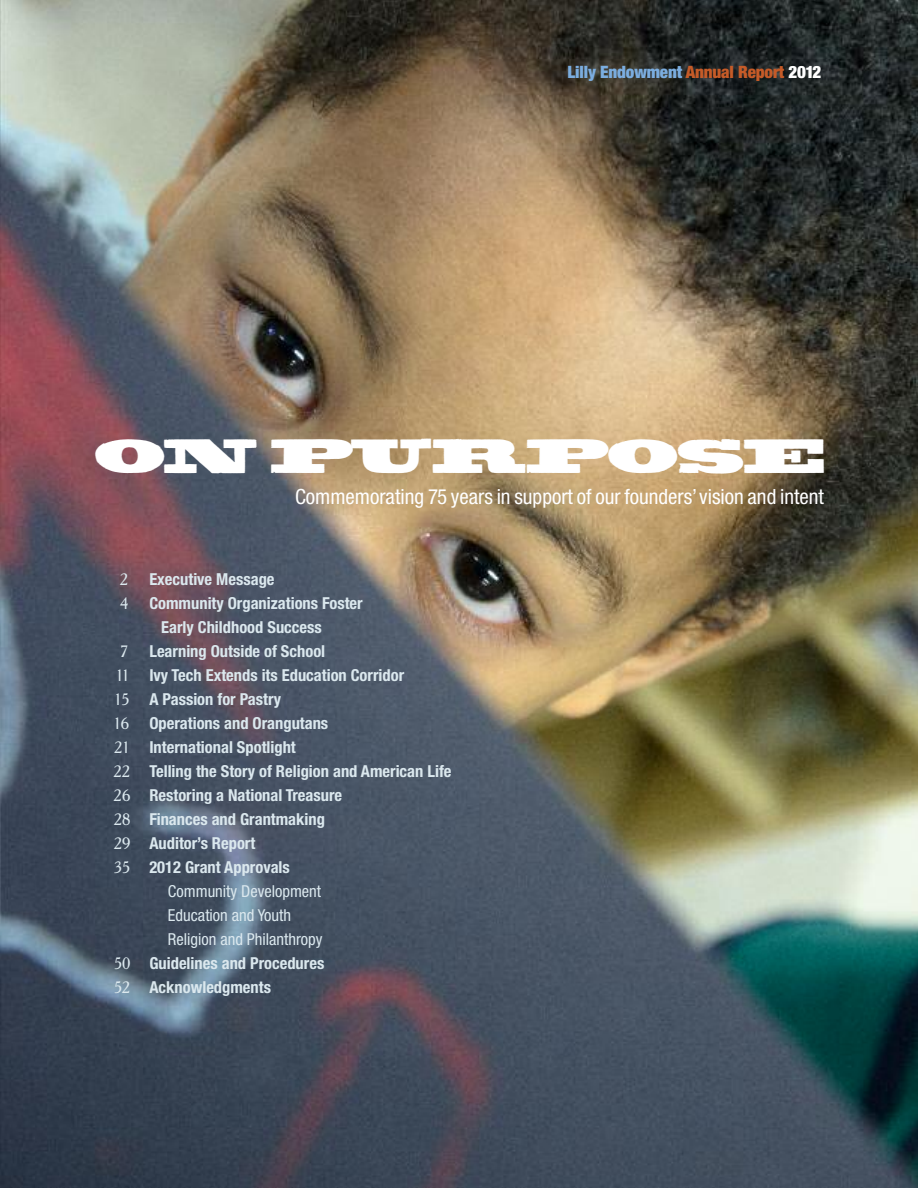
<style>
.page{position:relative;width:918px;height:1188px;background:#fff}
.page>*{position:absolute;margin:0;border:0;box-sizing:border-box;transform-origin:0 0}
.t1{font:48px "Fatboy Husky";letter-spacing:-.045em;color:#fff}
.t2{font:condensed 21px "Helvetica Neue";color:#fff}
.t3{font:900 condensed 17.1px "Helvetica Neue";letter-spacing:-.005em;color:#7baddf}
.t4{font:700 condensed 16.5px/24px "Helvetica Neue";color:#dbe8ee}
.t5{font:condensed 16.5px "Helvetica Neue";color:#dbe8ee}
.t6{font:16.5px "Cheltenham BT";color:#dbe8ee}
.s1{color:#c55b28}
.s2{color:#fff}
.s3{font-family:"Cheltenham BT";font-weight:400;font-stretch:normal}
</style>
<div class="page">
<img style="left:0;top:0;width:918px;height:1188px">
<p class="t3" style="left:568px;top:66px;width:255px">Lilly Endowment <span class="s1">Annual Report</span> <span class="s2">2012</span></p>
<h1 class="t1" style="left:95px;top:428px;width:734px">ON PURPOSE</h1>
<p class="t2" style="left:295px;top:489px;width:530px">Commemorating 75 years in support of our founders’vision and intent</p>
<p class="t6" style="left:120px;top:573px;width:10px">2</p>
<p class="t4" style="left:149px;top:566px;width:127px">Executive Message</p>
<p class="t6" style="left:120px;top:597px;width:10px">4</p>
<p class="t4" style="left:161px;top:590px;width:203px;text-indent:-12px">Community Organizations Foster<br>Early Childhood Success</p>
<p class="t6" style="left:120px;top:645px;width:10px">7</p>
<p class="t4" style="left:149px;top:638px;width:177px">Learning Outside of School</p>
<p class="t4" style="left:116px;top:662px;width:290px"><span class="s3">11</span> Ivy Tech Extends its Education Corridor</p>
<p class="t4" style="left:114px;top:686px;width:169px"><span class="s3">15</span> A Passion for Pastry</p>
<p class="t4" style="left:113px;top:710px;width:217px"><span class="s3">16</span> Operations and Orangutans</p>
<p class="t4" style="left:115px;top:734px;width:183px"><span class="s3">21</span> International Spotlight</p>
<p class="t4" style="left:114px;top:758px;width:339px"><span class="s3">22</span> Telling the Story of Religion and American Life</p>
<p class="t4" style="left:114px;top:782px;width:230px"><span class="s3">26</span> Restoring a National Treasure</p>
<p class="t4" style="left:114px;top:806px;width:212px"><span class="s3">28</span> Finances and Grantmaking</p>
<p class="t4" style="left:114px;top:830px;width:143px"><span class="s3">29</span> Auditor’s Report</p>
<p class="t4" style="left:114px;top:854px;width:177px"><span class="s3">35</span> 2012 Grant Approvals</p>
<p class="t5" style="left:168px;top:885px;width:155px">Community Development</p>
<p class="t5" style="left:168px;top:909px;width:125px">Education and Youth</p>
<p class="t5" style="left:168px;top:933px;width:156px">Religion and Philanthropy</p>
<p class="t4" style="left:114px;top:950px;width:212px"><span class="s3">50</span> Guidelines and Procedures</p>
<p class="t4" style="left:114px;top:974px;width:159px"><span class="s3">52</span> Acknowledgments</p>
</div>
